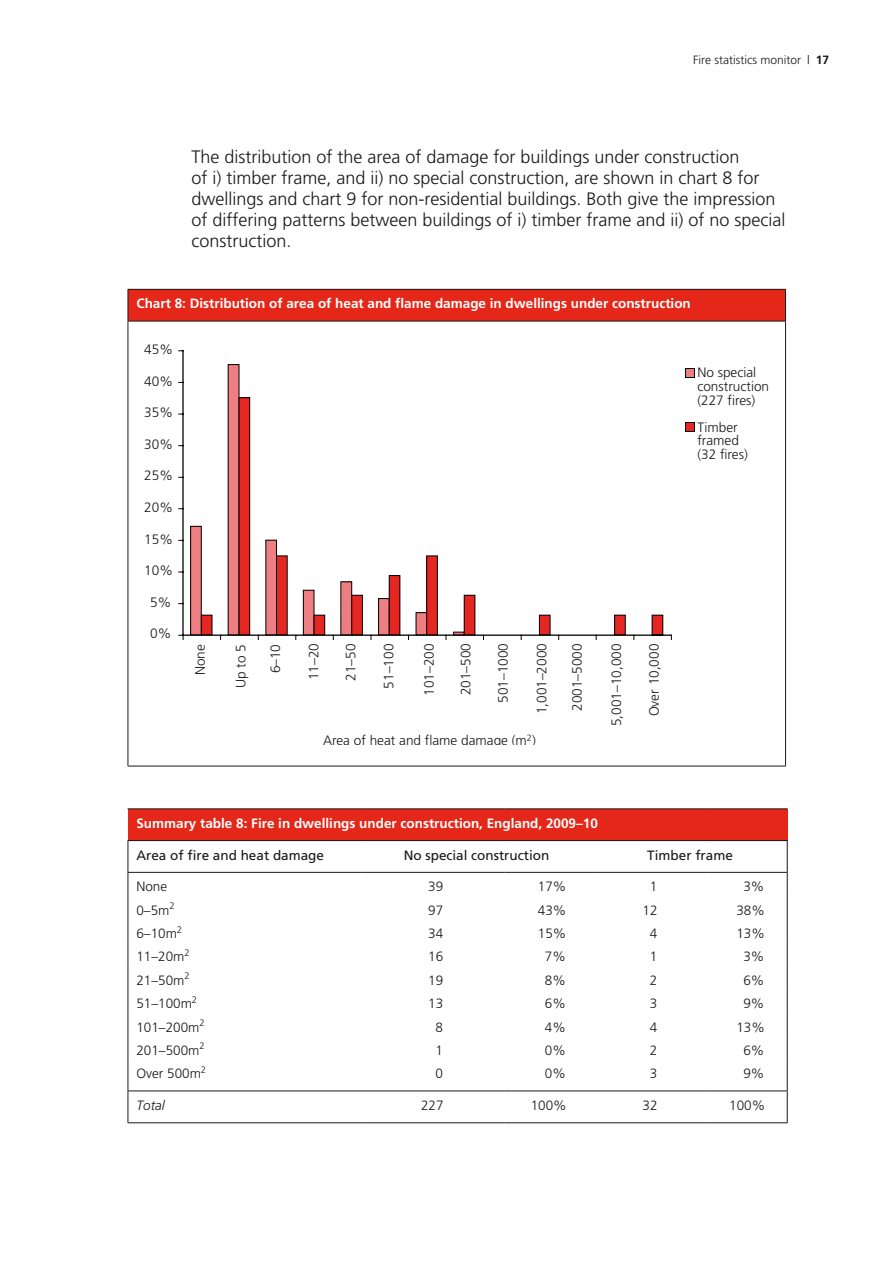
<style>
.page{position:relative;width:893px;height:1263px;background:#fff}
.page>*{position:absolute;margin:0;border:0;box-sizing:border-box;transform-origin:0 0}
.BODY_num{font:300 18px/21px "Frutiger";color:#1a171c}
.t1{font:300 13.65px/13.6px "Frutiger";color:#1a171c}
.TABLE_TEXT{font:300 13.5px "Frutiger";color:#1a171c}
.TABLE_HEAD{font:700 13.5px "Frutiger";color:#fff}
.TABLE_TEXT-2{font:13.5px "Frutiger";color:#1a171c}
.TABLE_TEXT-3{font:italic 300 13.5px "Frutiger";color:#1a171c}
.t2{font:300 12px "Frutiger";color:#1a171c}
.s1{font-weight:700}
</style>
<div class="page">
<div style="left:128px;top:289px;width:657px;height:32px;background:#e42718"></div>
<hr style="left:128px;top:289px;width:658px;height:1px;background:#1a171c">
<hr style="left:128px;top:290px;width:1px;height:31px;background:#1a171c">
<hr style="left:785px;top:290px;width:1px;height:31px;background:#1a171c">
<hr style="left:128px;top:321px;width:658px;height:1px;background:#1a171c">
<hr style="left:128px;top:321px;width:1px;height:445px;background:#1a171c">
<hr style="left:785px;top:321px;width:1px;height:445px;background:#1a171c">
<hr style="left:128px;top:766px;width:658px;height:1px;background:#1a171c">
<svg style="left:178px;top:350px;width:494px;height:290px"></svg>
<svg style="left:685px;top:368px;width:10px;height:10px"></svg>
<svg style="left:685px;top:422px;width:10px;height:10px"></svg>
<div style="left:128px;top:809px;width:659px;height:31px;background:#e42718"></div>
<hr style="left:128px;top:808px;width:232px;height:1px;background:#1a171c">
<hr style="left:360px;top:808px;width:145px;height:1px;background:#1a171c">
<hr style="left:505px;top:808px;width:88px;height:1px;background:#1a171c">
<hr style="left:593px;top:808px;width:114px;height:1px;background:#1a171c">
<hr style="left:707px;top:808px;width:81px;height:1px;background:#1a171c">
<svg style="left:128px;top:873px;width:1px;height:186px"></svg>
<svg style="left:787px;top:873px;width:1px;height:186px"></svg>
<hr style="left:128px;top:1091px;width:1px;height:31px;background:#1a171c">
<hr style="left:787px;top:1091px;width:1px;height:31px;background:#1a171c">
<hr style="left:128px;top:1122px;width:232px;height:1px;background:#1a171c">
<hr style="left:360px;top:1122px;width:145px;height:1px;background:#1a171c">
<hr style="left:505px;top:1122px;width:88px;height:1px;background:#1a171c">
<hr style="left:593px;top:1122px;width:114px;height:1px;background:#1a171c">
<hr style="left:707px;top:1122px;width:81px;height:1px;background:#1a171c">
<hr style="left:128px;top:840px;width:232px;height:1px;background:#1a171c">
<hr style="left:128px;top:841px;width:1px;height:31px;background:#1a171c">
<hr style="left:360px;top:840px;width:145px;height:1px;background:#1a171c">
<hr style="left:505px;top:840px;width:88px;height:1px;background:#1a171c">
<hr style="left:593px;top:840px;width:114px;height:1px;background:#1a171c">
<hr style="left:707px;top:840px;width:81px;height:1px;background:#1a171c">
<hr style="left:787px;top:841px;width:1px;height:31px;background:#1a171c">
<hr style="left:128px;top:872px;width:232px;height:1px;background:#1a171c">
<hr style="left:360px;top:872px;width:145px;height:1px;background:#1a171c">
<hr style="left:505px;top:872px;width:88px;height:1px;background:#1a171c">
<hr style="left:593px;top:872px;width:114px;height:1px;background:#1a171c">
<hr style="left:707px;top:872px;width:81px;height:1px;background:#1a171c">
<hr style="left:128px;top:1059px;width:1px;height:31px;background:#1a171c">
<hr style="left:787px;top:1059px;width:1px;height:31px;background:#1a171c">
<hr style="left:128px;top:1090px;width:232px;height:1px;background:#1a171c">
<hr style="left:360px;top:1090px;width:145px;height:1px;background:#1a171c">
<hr style="left:505px;top:1090px;width:88px;height:1px;background:#1a171c">
<hr style="left:593px;top:1090px;width:114px;height:1px;background:#1a171c">
<hr style="left:707px;top:1090px;width:81px;height:1px;background:#1a171c">
<p class="t2" style="left:693px;top:53px;width:137px">Fire statistics monitor | <span class="s1">17</span></p>
<p class="BODY_num" style="left:191px;top:146px;width:596px">The distribution of the area of damage for buildings under construction<br>of i) timber frame, and ii) no special construction, are shown in chart 8 for dwellings and chart 9 for non-residential buildings. Both give the impression of differing patterns between buildings of i) timber frame and ii) of no special construction.</p>
<p class="TABLE_HEAD" style="left:136px;top:296px;width:556px">Chart 8: Distribution of area of heat and flame damage in dwellings under construction</p>
<p class="t1" style="left:144px;top:342px;width:30px">45%</p>
<p class="t1" style="left:144px;top:374px;width:30px">40%</p>
<p class="t1" style="left:144px;top:406px;width:30px">35%</p>
<p class="t1" style="left:144px;top:437px;width:30px">30%</p>
<p class="t1" style="left:144px;top:469px;width:30px">25%</p>
<p class="t1" style="left:144px;top:500px;width:30px">20%</p>
<p class="t1" style="left:144px;top:532px;width:30px">15%</p>
<p class="t1" style="left:144px;top:564px;width:30px">10%</p>
<p class="t1" style="left:150px;top:595px;width:23px">5%</p>
<p class="t1" style="left:150px;top:627px;width:23px">0%</p>
<p class="t1" style="left:193px;top:675px;width:33px;rotate:-90deg">None</p>
<p class="t1" style="left:234px;top:688px;width:45px;rotate:-90deg">Up to 5</p>
<p class="t1" style="left:269px;top:673px;width:31px;rotate:-90deg">6–10</p>
<p class="t1" style="left:307px;top:680px;width:39px;rotate:-90deg">11–20</p>
<p class="t1" style="left:344px;top:681px;width:39px;rotate:-90deg">21–50</p>
<p class="t1" style="left:382px;top:688px;width:46px;rotate:-90deg">51–100</p>
<p class="t1" style="left:422px;top:696px;width:54px;rotate:-90deg">101–200</p>
<p class="t1" style="left:459px;top:695px;width:54px;rotate:-90deg">201–500</p>
<p class="t1" style="left:496px;top:703px;width:61px;rotate:-90deg">501–1000</p>
<p class="t1" style="left:535px;top:714px;width:73px;rotate:-90deg">1,001–2000</p>
<p class="t1" style="left:570px;top:711px;width:69px;rotate:-90deg">2001–5000</p>
<p class="t1" style="left:610px;top:726px;width:84px;rotate:-90deg">5,001–10,000</p>
<p class="t1" style="left:647px;top:716px;width:74px;rotate:-90deg">Over 10,000</p>
<p class="t1" style="left:323px;top:733px;width:214px">Area of heat and flame damage (m<sup>2</sup>)</p>
<p class="t1" style="left:697px;top:366px;width:73px">No special construction (227 fires)</p>
<p class="t1" style="left:697px;top:420px;width:52px">Timber framed (32 fires)</p>
<p class="TABLE_HEAD" style="left:136px;top:815px;width:463px">Summary table 8: Fire in dwellings under construction, England, 2009–10</p>
<p class="TABLE_TEXT-2" style="left:136px;top:847px;width:189px">Area of fire and heat damage</p>
<p class="TABLE_TEXT-2" style="left:404px;top:847px;width:147px">No special construction</p>
<p class="TABLE_TEXT-2" style="left:647px;top:847px;width:87px">Timber frame</p>
<p class="TABLE_TEXT" style="left:136px;top:879px;width:32px">None</p>
<p class="TABLE_TEXT" style="left:428px;top:879px;width:17px">39</p>
<p class="TABLE_TEXT" style="left:538px;top:879px;width:30px">17%</p>
<p class="TABLE_TEXT" style="left:650px;top:879px;width:9px">1</p>
<p class="TABLE_TEXT" style="left:743px;top:879px;width:23px">3%</p>
<p class="TABLE_TEXT" style="left:136px;top:902px;width:40px">0–5m<sup>2</sup></p>
<p class="TABLE_TEXT" style="left:428px;top:902px;width:17px">97</p>
<p class="TABLE_TEXT" style="left:538px;top:902px;width:30px">43%</p>
<p class="TABLE_TEXT" style="left:643px;top:902px;width:17px">12</p>
<p class="TABLE_TEXT" style="left:736px;top:902px;width:30px">38%</p>
<p class="TABLE_TEXT" style="left:136px;top:926px;width:47px">6–10m<sup>2</sup></p>
<p class="TABLE_TEXT" style="left:428px;top:926px;width:17px">34</p>
<p class="TABLE_TEXT" style="left:538px;top:926px;width:30px">15%</p>
<p class="TABLE_TEXT" style="left:650px;top:926px;width:9px">4</p>
<p class="TABLE_TEXT" style="left:736px;top:926px;width:30px">13%</p>
<p class="TABLE_TEXT" style="left:136px;top:949px;width:55px">11–20m<sup>2</sup></p>
<p class="TABLE_TEXT" style="left:428px;top:949px;width:17px">16</p>
<p class="TABLE_TEXT" style="left:545px;top:949px;width:23px">7%</p>
<p class="TABLE_TEXT" style="left:650px;top:949px;width:9px">1</p>
<p class="TABLE_TEXT" style="left:743px;top:949px;width:23px">3%</p>
<p class="TABLE_TEXT" style="left:136px;top:972px;width:55px">21–50m<sup>2</sup></p>
<p class="TABLE_TEXT" style="left:428px;top:972px;width:17px">19</p>
<p class="TABLE_TEXT" style="left:545px;top:972px;width:23px">8%</p>
<p class="TABLE_TEXT" style="left:650px;top:972px;width:9px">2</p>
<p class="TABLE_TEXT" style="left:743px;top:972px;width:23px">6%</p>
<p class="TABLE_TEXT" style="left:136px;top:996px;width:62px">51–100m<sup>2</sup></p>
<p class="TABLE_TEXT" style="left:428px;top:996px;width:17px">13</p>
<p class="TABLE_TEXT" style="left:545px;top:996px;width:23px">6%</p>
<p class="TABLE_TEXT" style="left:650px;top:996px;width:9px">3</p>
<p class="TABLE_TEXT" style="left:743px;top:996px;width:23px">9%</p>
<p class="TABLE_TEXT" style="left:136px;top:1019px;width:70px">101–200m<sup>2</sup></p>
<p class="TABLE_TEXT" style="left:435px;top:1019px;width:9px">8</p>
<p class="TABLE_TEXT" style="left:545px;top:1019px;width:23px">4%</p>
<p class="TABLE_TEXT" style="left:650px;top:1019px;width:9px">4</p>
<p class="TABLE_TEXT" style="left:736px;top:1019px;width:30px">13%</p>
<p class="TABLE_TEXT" style="left:136px;top:1042px;width:70px">201–500m<sup>2</sup></p>
<p class="TABLE_TEXT" style="left:435px;top:1042px;width:9px">1</p>
<p class="TABLE_TEXT" style="left:545px;top:1042px;width:23px">0%</p>
<p class="TABLE_TEXT" style="left:650px;top:1042px;width:9px">2</p>
<p class="TABLE_TEXT" style="left:743px;top:1042px;width:23px">6%</p>
<p class="TABLE_TEXT" style="left:136px;top:1066px;width:71px">Over 500m<sup>2</sup></p>
<p class="TABLE_TEXT" style="left:435px;top:1066px;width:9px">0</p>
<p class="TABLE_TEXT" style="left:545px;top:1066px;width:23px">0%</p>
<p class="TABLE_TEXT" style="left:650px;top:1066px;width:9px">3</p>
<p class="TABLE_TEXT" style="left:743px;top:1066px;width:23px">9%</p>
<p class="TABLE_TEXT-3" style="left:136px;top:1098px;width:30px">Total</p>
<p class="TABLE_TEXT" style="left:421px;top:1098px;width:24px">227</p>
<p class="TABLE_TEXT" style="left:531px;top:1098px;width:38px">100%</p>
<p class="TABLE_TEXT" style="left:643px;top:1098px;width:17px">32</p>
<p class="TABLE_TEXT" style="left:729px;top:1098px;width:38px">100%</p>
</div>
